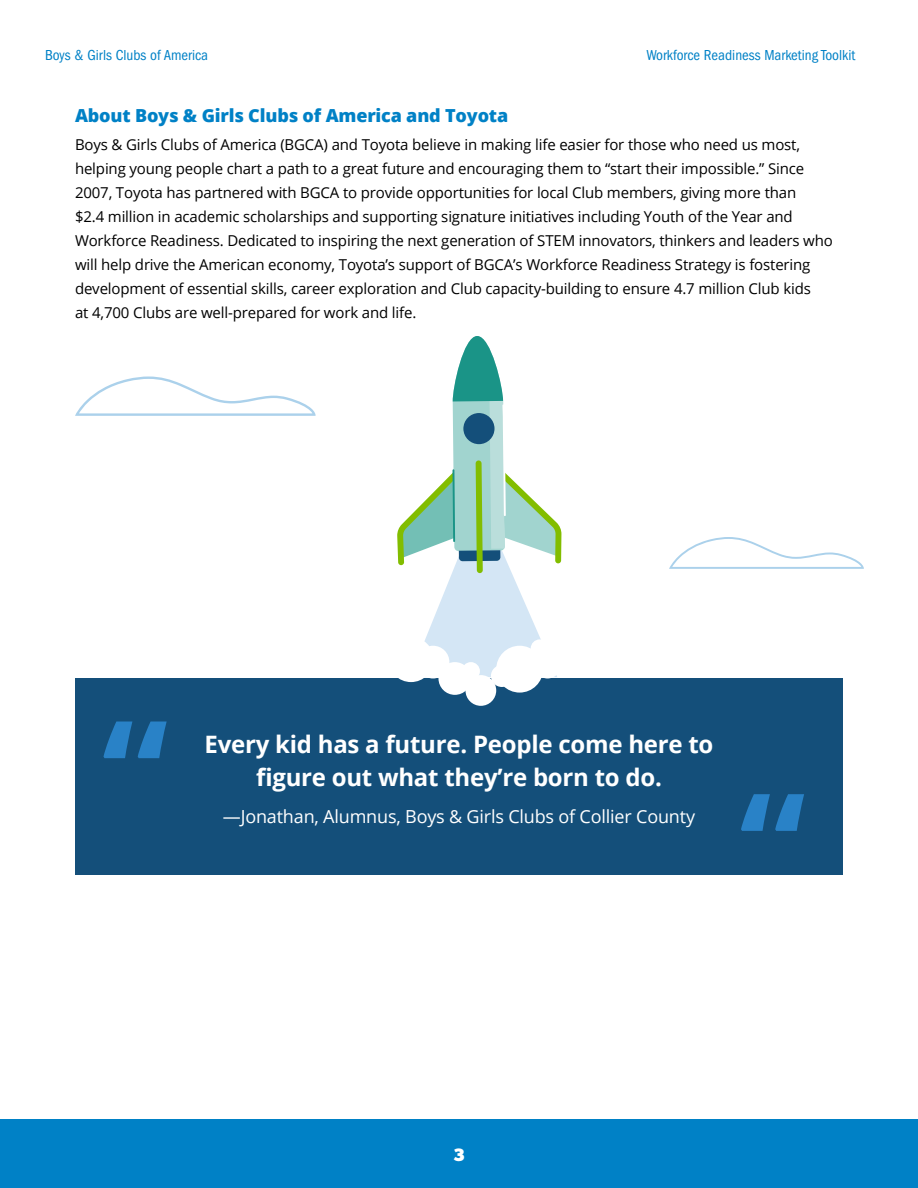
<style>
.page{position:relative;width:918px;height:1188px;background:#fff}
.page>*{position:absolute;margin:0;border:0;box-sizing:border-box;transform-origin:0 0}
.Body_Copy{font:700 24px/33px "Open Sans";letter-spacing:-.01em;color:#fff;text-align:center}
.Body_Copy-2{font:18px "Open Sans";letter-spacing:-.01em;color:#fff}
.Paragraph_Header{font:800 18px "Open Sans";letter-spacing:-.01em;color:#0081c6}
.t1{font:700 18px "Gibson";color:#fff}
.Body_Copy-3{font:15px/24px "Open Sans";letter-spacing:-.01em;color:#000}
.t2{font:condensed 15px "ITC Franklin Gothic Std";color:#0081c6}
</style>
<div class="page">
<div style="left:0;top:1119px;width:918px;height:69px;background:#0081c6"></div>
<div style="left:75px;top:678px;width:768px;height:196px;background:#144f7a"></div>
<svg style="left:397px;top:336px;width:164px;height:341px"></svg>
<div style="left:388px;top:637px;width:46px;height:45px;background:#fff;border-radius:50%"></div>
<div style="left:417px;top:646px;width:32px;height:32px;background:#fff;border-radius:50%"></div>
<div style="left:438px;top:662px;width:33px;height:33px;background:#fff;border-radius:50%"></div>
<div style="left:496px;top:646px;width:47px;height:47px;background:#fff;border-radius:50%"></div>
<div style="left:531px;top:639px;width:18px;height:18px;background:#fff;border-radius:50%"></div>
<div style="left:543px;top:646px;width:29px;height:29px;background:#fff;border-radius:50%"></div>
<div style="left:534px;top:652px;width:27px;height:26px;background:#fff;border-radius:50%"></div>
<div style="left:462px;top:662px;width:18px;height:18px;background:#fff;border-radius:50%"></div>
<div style="left:465px;top:675px;width:31px;height:31px;background:#fff;border-radius:50%"></div>
<div style="left:491px;top:665px;width:22px;height:22px;background:#fff;border-radius:50%"></div>
<svg style="left:75px;top:377px;width:241px;height:39px"></svg>
<svg style="left:669px;top:537px;width:195px;height:32px"></svg>
<svg style="left:104px;top:721px;width:63px;height:37px"></svg>
<svg style="left:741px;top:794px;width:63px;height:37px"></svg>
<p class="t2" style="left:45px;top:47px;width:165px">Boys &amp; Girls Clubs of America</p>
<p class="t2" style="left:646px;top:47px;width:210px">Workforce Readiness Marketing Toolkit</p>
<p class="Paragraph_Header" style="left:75px;top:102px;width:435px">About Boys &amp; Girls Clubs of America and Toyota</p>
<p class="Body_Copy-3" style="left:75px;top:132px;width:759px">Boys &amp; Girls Clubs of America (BGCA) and Toyota believe in making life easier for those who need us most, helping young people chart a path to a great future and encouraging them to “start their impossible.” Since 2007, Toyota has partnered with BGCA to provide opportunities for local Club members, giving more than<br>$2.4 million in academic scholarships and supporting signature initiatives including Youth of the Year and Workforce Readiness. Dedicated to inspiring the next generation of STEM innovators, thinkers and leaders who will help drive the American economy, Toyota’s support of BGCA’s Workforce Readiness Strategy is fostering development of essential skills, career exploration and Club capacity-building to ensure 4.7 million Club kids<br>at 4,700 Clubs are well-prepared for work and life.</p>
<p class="Body_Copy" style="left:205px;top:727px;width:510px">Every kid has a future. People come here to figure out what they’re born to do.</p>
<p class="Body_Copy-2" style="left:223px;top:804px;width:474px">—Jonathan, Alumnus, Boys &amp; Girls Clubs of Collier County</p>
<p class="t1" style="left:453px;top:1144px;width:13px">3</p>
</div>
